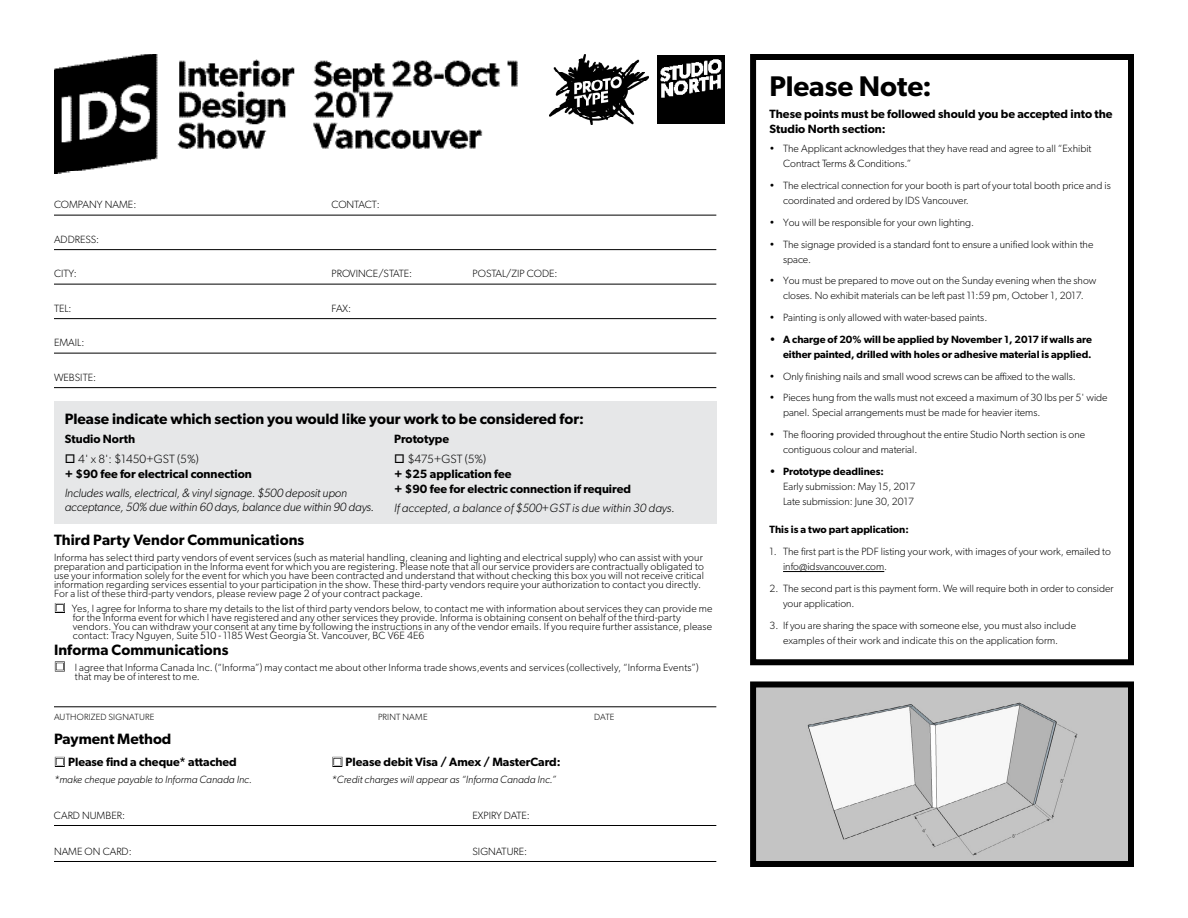
<style>
.page{position:relative;width:1188px;height:918px;background:#fff}
.page>*{position:absolute;margin:0;border:0;box-sizing:border-box;transform-origin:0 0}
.t1{font:600 28.5px "Gibson";color:#000}
.t2{font:600 15px "Gibson";color:#000}
.t3{font:600 12px/15px "Gibson";color:#000}
.t4{font:italic 300 12px/14.4px "Gibson";letter-spacing:-.01em;color:#000}
.t5{font:300 10.5px/15px "Gibson";letter-spacing:.005em;color:#000}
.t6{font:600 10.5px/15px "Gibson";color:#000;text-align:right}
.t7{font:italic 300 10.5px "Gibson";color:#000}
.t8{font:300 9px "Gibson";letter-spacing:.02em;color:#000}
.s1{font-weight:300}
.s2{font-family:"Arial Narrow";font-weight:400;font-size:19.5px;color:#fff}
</style>
<div class="page">
<hr style="left:54px;top:215px;width:662px;height:1px;background:#000">
<hr style="left:54px;top:249px;width:662px;height:1px;background:#000">
<hr style="left:54px;top:284px;width:662px;height:1px;background:#000">
<hr style="left:54px;top:318px;width:662px;height:1px;background:#000">
<hr style="left:54px;top:353px;width:662px;height:1px;background:#000">
<hr style="left:54px;top:387px;width:662px;height:1px;background:#000">
<div style="left:54px;top:423px;width:662px;height:101px;background:#e6e7e8"></div>
<hr style="left:54px;top:825px;width:662px;height:1px;background:#000">
<hr style="left:54px;top:861px;width:662px;height:1px;background:#000">
<svg style="left:55px;top:757px;width:10px;height:10px"></svg>
<svg style="left:332px;top:757px;width:11px;height:10px"></svg>
<hr style="left:783px;top:571px;width:101px;height:1px;background:#000">
<div style="left:750px;top:54px;width:384px;height:611px;border:6px solid #000"></div>
<img style="left:54px;top:54px;width:464px;height:120px">
<div style="left:54px;top:402px;width:662px;height:25px;background:#e6e7e8"></div>
<img style="left:657px;top:56px;width:67px;height:67px">
<img style="left:550px;top:54px;width:98px;height:71px">
<img style="left:757px;top:688px;width:370px;height:172px">
<div style="left:750px;top:681px;width:384px;height:186px;border:6px solid #000"></div>
<hr style="left:54px;top:707px;width:662px;height:1px;background:#000">
<svg style="left:55px;top:603px;width:10px;height:10px"></svg>
<svg style="left:55px;top:661px;width:10px;height:11px"></svg>
<p class="t5" style="left:54px;top:197px;width:84px">COMPANY NAME:</p>
<p class="t5" style="left:332px;top:197px;width:50px">CONTACT:</p>
<p class="t5" style="left:54px;top:231px;width:47px">ADDRESS:</p>
<p class="t5" style="left:54px;top:266px;width:24px">CITY:</p>
<p class="t5" style="left:332px;top:266px;width:82px">PROVINCE/STATE:</p>
<p class="t5" style="left:473px;top:266px;width:86px">POSTAL/ZIP CODE:</p>
<p class="t5" style="left:54px;top:300px;width:19px">TEL:</p>
<p class="t5" style="left:332px;top:300px;width:21px">FAX:</p>
<p class="t5" style="left:54px;top:335px;width:32px">EMAIL:</p>
<p class="t5" style="left:54px;top:369px;width:44px">WEBSITE:</p>
<h2 class="t2" style="left:65px;top:410px;width:521px">Please indicate which section you would like your work to be considered for:</h2>
<p class="t3" style="left:65px;top:431px;width:72px">Studio North</p>
<p class="t3" style="left:65px;top:451px;width:189px">□ <span class="s1">4' x 8': $1450+GST (5%)<br></span>+ $90 fee for electrical connection</p>
<p class="t4" style="left:65px;top:485px;width:311px">Includes walls, electrical, &amp; vinyl signage. $500 deposit upon acceptance, 50% due within 60 days, balance due within 90 days.</p>
<p class="t3" style="left:394px;top:431px;width:56px">Prototype</p>
<p class="t3" style="left:394px;top:451px;width:238px">□ <span class="s1">$475+GST (5%)<br></span>+ $25 application fee<br>+ $90 fee for electric connection if required</p>
<p class="t4" style="left:394px;top:501px;width:282px">If accepted, a balance of $500+GST is due within 30 days.</p>
<h2 class="t2" style="left:54px;top:531px;width:252px">Third Party Vendor Communications</h2>
<p class="t5" style="left:54px;top:552px;width:652px;line-height:9px">Informa has select third party vendors of event services (such as material handling, cleaning and lighting and electrical supply) who can assist with your preparation and participation in the Informa event for which you are registering. Please note that all our service providers are contractually obligated to use your information solely for the event for which you have been contracted and understand that without checking this box you will not receive critical information regarding services essential to your participation in the show. These third-party vendors require your authorization to contact you directly.<br>For a list of these third-party vendors, please review page 2 of your contract package.</p>
<p class="t5" style="left:73px;top:604px;width:641px;line-height:9px;text-indent:-19px"><span class="s2">□</span> Yes, I agree for Informa to share my details to the list of third party vendors below, to contact me with information about services they can provide me for the Informa event for which I have registered and any other services they provide. Informa is obtaining consent on behalf of the third-party vendors. You can withdraw your consent at any time by following the instructions in any of the vendor emails. If you require further assistance, please contact: Tracy Nguyen, Suite 510 - 1185 West Georgia St. Vancouver, BC V6E 4E6</p>
<h2 class="t2" style="left:54px;top:641px;width:176px">Informa Communications</h2>
<p class="t5" style="left:75px;top:663px;width:625px;line-height:9px;text-indent:-21px"><span class="s2">□</span> I agree that Informa Canada Inc. (“Informa”) may contact me about other Informa trade shows,events and services (collectively, “Informa Events”) that may be of interest to me.</p>
<p class="t8" style="left:54px;top:712px;width:102px">AUTHORIZED SIGNATURE</p>
<p class="t8" style="left:378px;top:712px;width:51px">PRINT NAME</p>
<p class="t8" style="left:594px;top:712px;width:22px">DATE</p>
<h2 class="t2" style="left:54px;top:730px;width:119px">Payment Method</h2>
<p class="t3" style="left:54px;top:754px;width:184px"><span class="s2">□</span> Please find a cheque* attached</p>
<p class="t3" style="left:332px;top:754px;width:231px"><span class="s2">□</span> Please debit Visa / Amex / MasterCard:</p>
<p class="t7" style="left:54px;top:773px;width:199px">*make cheque payable to Informa Canada Inc.</p>
<p class="t7" style="left:332px;top:773px;width:226px">*Credit charges will appear as “Informa Canada Inc.”</p>
<p class="t5" style="left:54px;top:807px;width:73px">CARD NUMBER:</p>
<p class="t5" style="left:473px;top:807px;width:59px">EXPIRY DATE:</p>
<p class="t5" style="left:54px;top:843px;width:79px">NAME ON CARD:</p>
<p class="t5" style="left:473px;top:843px;width:56px">SIGNATURE:</p>
<h1 class="t1" style="left:770px;top:69px;width:164px">Please Note:</h1>
<p class="t3" style="left:770px;top:106px;width:345px">These points must be followed should you be accepted into the<br>Studio North section:</p>
<p class="t5" style="left:783px;top:141px;width:310px;text-indent:-14px">• The Applicant acknowledges that they have read and agree to all “Exhibit<br>Contract Terms &amp; Conditions.”</p>
<p class="t5" style="left:783px;top:178px;width:329px;text-indent:-14px">• The electrical connection for your booth is part of your total booth price and is coordinated and ordered by IDS Vancouver.</p>
<p class="t5" style="left:770px;top:215px;width:206px">• You will be responsible for your own lighting.</p>
<p class="t5" style="left:783px;top:236px;width:312px;text-indent:-14px">• The signage provided is a standard font to ensure a unified look within the space.</p>
<p class="t5" style="left:770px;top:273px;width:328px;text-align:center">• You must be prepared to move out on the Sunday evening when the show closes. No exhibit materials can be left past 11:59 pm, October 1, 2017.</p>
<p class="t5" style="left:770px;top:310px;width:219px">• Painting is only allowed with water-based paints.</p>
<p class="t6" style="left:770px;top:332px;width:324px">• A charge of 20% will be applied by November 1, 2017 if walls are either painted, drilled with holes or adhesive material is applied.</p>
<p class="t5" style="left:770px;top:368px;width:308px">• Only finishing nails and small wood screws can be affixed to the walls.</p>
<p class="t5" style="left:783px;top:390px;width:326px;text-indent:-14px">• Pieces hung from the walls must not exceed a maximum of 30 lbs per 5' wide panel. Special arrangements must be made for heavier items.</p>
<p class="t5" style="left:783px;top:427px;width:303px;text-indent:-14px">• The flooring provided throughout the entire Studio North section is one contiguous colour and material.</p>
<p class="t6" style="left:770px;top:464px;width:116px">• Prototype deadlines:</p>
<p class="t5" style="left:783px;top:479px;width:134px">Early submission: May 15, 2017<br>Late submission: June 30, 2017</p>
<p class="t6" style="left:770px;top:522px;width:141px">This is a two part application:</p>
<p class="t5" style="left:783px;top:544px;width:329px;text-indent:-14px">1. The first part is the PDF listing your work, with images of your work, emailed to info@idsvancouver.com.</p>
<p class="t5" style="left:783px;top:581px;width:332px;text-indent:-14px">2. The second part is this payment form. We will require both in order to consider your application.</p>
<p class="t5" style="left:770px;top:617px;width:308px;text-align:center">3. If you are sharing the space with someone else, you must also include examples of their work and indicate this on the application form.</p>
</div>
